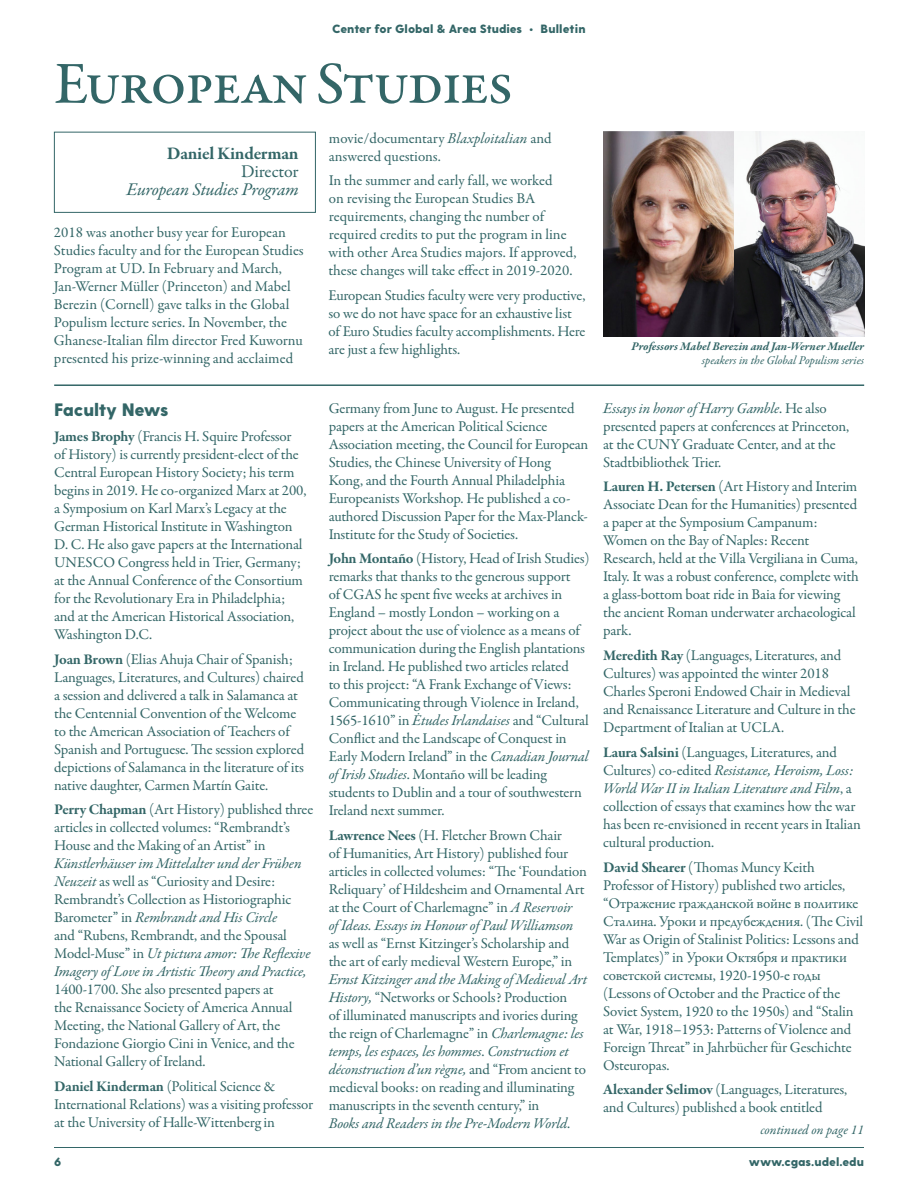
<style>
.page{position:relative;width:918px;height:1188px;background:#fff}
.page>*{position:absolute;margin:0;border:0;box-sizing:border-box;transform-origin:0 0}
.t1{font:500 60px "Garamond Premr Pro";letter-spacing:-.035em;color:#336667}
.t2{font:italic 18px "Garamond Premr Pro";letter-spacing:-.015em;color:#336667}
.t3{font:700 18px "Garamond Premr Pro";letter-spacing:-.015em;color:#336667}
.t4{font:800 18px "Greycliff CF";letter-spacing:-.01em;color:#336667}
.t5{font:18px "Garamond Premr Pro";letter-spacing:-.015em;color:#336667}
.t6{font:15px/18px "Garamond Premr Pro";letter-spacing:-.01em;color:#336667}
.t7{font:italic 15px/18px "Garamond Premr Pro";letter-spacing:-.01em;color:#336667}
.t8{font:italic 13.5px "Garamond Premr Pro";letter-spacing:-.005em;color:#336667}
.t9{font:800 12px "Greycliff CF";color:#336667}
.t10{font:italic 700 12px "Garamond Premr Pro";letter-spacing:-.005em;color:#336667}
.t11{font:italic 12px "Garamond Premr Pro";letter-spacing:-.005em;color:#336667}
.s1{font-style:italic}
.s2{font-weight:700}
.s3{font-style:normal}
</style>
<div class="page">
<hr style="left:54px;top:1147px;width:810px;height:1px;background:#336667">
<div style="left:54px;top:132px;width:262px;height:81px;border:1px solid #336667"></div>
<hr style="left:54px;top:384px;width:810px;height:2px;background:#336667">
<img style="left:603px;top:132px;width:261px;height:204px">
<p class="t9" style="left:332px;top:21px;width:255px">Center for Global &amp; Area Studies • Bulletin</p>
<h1 class="t1" style="left:54px;top:48px;width:461px">European Studies</h1>
<p class="t3" style="left:167px;top:142px;width:133px">Daniel Kinderman</p>
<p class="t5" style="left:241px;top:160px;width:59px">Director</p>
<p class="t2" style="left:127px;top:178px;width:174px">European Studies Program</p>
<p class="t6" style="left:54px;top:224px;width:251px">2018 was another busy year for European Studies faculty and for the European Studies Program at UD. In February and March, Jan-Werner Müller (Princeton) and Mabel Berezin (Cornell) gave talks in the Global Populism lecture series. In November, the Ghanese-Italian film director Fred Kuwornu presented his prize-winning and acclaimed</p>
<p class="t6" style="left:329px;top:129px;width:224px">movie/documentary <span class="s1">Blaxploitalian</span> and answered questions.</p>
<p class="t6" style="left:329px;top:172px;width:250px">In the summer and early fall, we worked<br>on revising the European Studies BA requirements, changing the number of required credits to put the program in line with other Area Studies majors. If approved, these changes will take effect in 2019-2020.</p>
<p class="t6" style="left:329px;top:287px;width:258px">European Studies faculty were very productive, so we do not have space for an exhaustive list of Euro Studies faculty accomplishments. Here are just a few highlights.</p>
<p class="t10" style="left:632px;top:339px;width:234px">Professors Mabel Berezin and Jan-Werner Mueller</p>
<p class="t11" style="left:702px;top:352px;width:164px">speakers in the Global Populism series</p>
<p class="t4" style="left:54px;top:399px;width:116px">Faculty News</p>
<p class="t6" style="left:54px;top:428px;width:254px"><span class="s2">James Brophy</span> (Francis H. Squire Professor of History) is currently president-elect of the Central European History Society; his term begins in 2019. He co-organized Marx at 200, a Symposium on Karl Marx’s Legacy at the German Historical Institute in Washington D. C. He also gave papers at the International UNESCO Congress held in Trier, Germany; at the Annual Conference of the Consortium for the Revolutionary Era in Philadelphia; and at the American Historical Association, Washington D.C.</p>
<p class="t6" style="left:54px;top:650px;width:252px"><span class="s2">Joan Brown</span> (Elias Ahuja Chair of Spanish; Languages, Literatures, and Cultures) chaired a session and delivered a talk in Salamanca at the Centennial Convention of the Welcome to the American Association of Teachers of Spanish and Portuguese. The session explored depictions of Salamanca in the literature of its native daughter, Carmen Martín Gaite.</p>
<p class="t6" style="left:54px;top:801px;width:261px"><span class="s2">Perry Chapman</span> (Art History) published three articles in collected volumes: “Rembrandt’s<br>House and the Making of an Artist” in</p>
<p class="t7" style="left:54px;top:856px;width:258px">Künstlerhäuser im Mittelalter und der Frühen Neuzeit <span class="s3">as well as “Curiosity and Desire:<br>Rembrandt’s Collection as Historiographic Barometer” in</span> Rembrandt and His Circle<br><span class="s3">and “Rubens, Rembrandt, and the Spousal Model-Muse” in</span> Ut pictura amor: The Reflexive Imagery of Love in Artistic Theory and Practice,</p>
<p class="t6" style="left:54px;top:981px;width:242px">1400-1700. She also presented papers at the Renaissance Society of America Annual Meeting, the National Gallery of Art, the Fondazione Giorgio Cini in Venice, and the National Gallery of Ireland.</p>
<p class="t6" style="left:54px;top:1078px;width:261px"><span class="s2">Daniel Kinderman</span> (Political Science &amp;<br>International Relations) was a visiting professor at the University of Halle-Wittenberg in</p>
<p class="t6" style="left:329px;top:399px;width:261px">Germany from June to August. He presented papers at the American Political Science Association meeting, the Council for European Studies, the Chinese University of Hong Kong, and the Fourth Annual Philadelphia Europeanists Workshop. He published a co&shy;authored Discussion Paper for the Max-Planck-Institute for the Study of Societies.</p>
<p class="t6" style="left:329px;top:550px;width:263px"><span class="s2">John Montaño</span> (History, Head of Irish Studies) remarks that thanks to the generous support<br>of CGAS he spent five weeks at archives in England – mostly London – working on a project about the use of violence as a means of communication during the English plantations in Ireland. He published two articles related<br>to this project: “A Frank Exchange of Views:<br>Communicating through Violence in Ireland, 1565-1610” in <span class="s1">Ėtudes Irlandaises</span> and “Cultural Conflict and the Landscape of Conquest in Early Modern Ireland” in the <span class="s1">Canadian Journal of Irish Studies</span>. Montaño will be leading students to Dublin and a tour of southwestern Ireland next summer.</p>
<p class="t6" style="left:329px;top:827px;width:260px"><span class="s2">Lawrence Nees</span> (H. Fletcher Brown Chair<br>of Humanities, Art History) published four articles in collected volumes: “The ‘Foundation Reliquary’ of Hildesheim and Ornamental Art at the Court of Charlemagne” in <span class="s1">A Reservoir<br>of Ideas. Essays in Honour of Paul Williamson</span></p>
<p class="t6" style="left:329px;top:935px;width:245px">as well as “Ernst Kitzinger’s Scholarship and the art of early medieval Western Europe,” in</p>
<p class="t6" style="left:329px;top:971px;width:260px"><span class="s1">Ernst Kitzinger and the Making of Medieval Art History,</span> “Networks or Schools? Production<br>of illuminated manuscripts and ivories during the reign of Charlemagne” in <span class="s1">Charlemagne: les temps, les espaces, les hommes</span>. <span class="s1">Construction et déconstruction d’un règne,</span> and “From ancient to medieval books: on reading and illuminating manuscripts in the seventh century,” in<br><span class="s1">Books and Readers in the Pre-Modern World</span>.</p>
<p class="t6" style="left:603px;top:399px;width:247px"><span class="s1">Essays in honor of Harry Gamble</span>. He also presented papers at conferences at Princeton, at the CUNY Graduate Center, and at the Stadtbibliothek Trier.</p>
<p class="t6" style="left:603px;top:478px;width:257px"><span class="s2">Lauren H. Petersen</span> (Art History and Interim Associate Dean for the Humanities) presented a paper at the Symposium Campanum:<br>Women on the Bay of Naples: Recent Research, held at the Villa Vergiliana in Cuma, Italy. It was a robust conference, complete with a glass-bottom boat ride in Baia for viewing the ancient Roman underwater archaeological park.</p>
<p class="t6" style="left:603px;top:647px;width:254px"><span class="s2">Meredith Ray</span> (Languages, Literatures, and Cultures) was appointed the winter 2018<br>Charles Speroni Endowed Chair in Medieval and Renaissance Literature and Culture in the Department of Italian at UCLA.</p>
<p class="t6" style="left:603px;top:744px;width:259px"><span class="s2">Laura Salsini</span> (Languages, Literatures, and Cultures) co-edited <span class="s1">Resistance, Heroism, Loss:<br>World War II in Italian Literature and Film</span>, a collection of essays that examines how the war has been re-envisioned in recent years in Italian cultural production.</p>
<p class="t6" style="left:603px;top:858px;width:261px"><span class="s2">David Shearer</span> (Thomas Muncy Keith Professor of History) published two articles, “Отражение гражданской войне в политике Сталина. Уроки и предубеждения. (The Civil War as Origin of Stalinist Politics: Lessons and Templates)” in Уроки Октября и практики советской системы, 1920-1950-е годы (Lessons of October and the Practice of the Soviet System, 1920 to the 1950s) and “Stalin at War, 1918–1953: Patterns of Violence and Foreign Threat” in Jahrbücher für Geschichte Osteuropas.</p>
<p class="t6" style="left:603px;top:1081px;width:246px"><span class="s2">Alexander Selimov</span> (Languages, Literatures, and Cultures) published a book entitled</p>
<p class="t8" style="left:760px;top:1121px;width:105px">continued on page 11</p>
<p class="t9" style="left:54px;top:1155px;width:9px">6</p>
<p class="t9" style="left:749px;top:1155px;width:117px">www.cgas.udel.edu</p>
</div>
